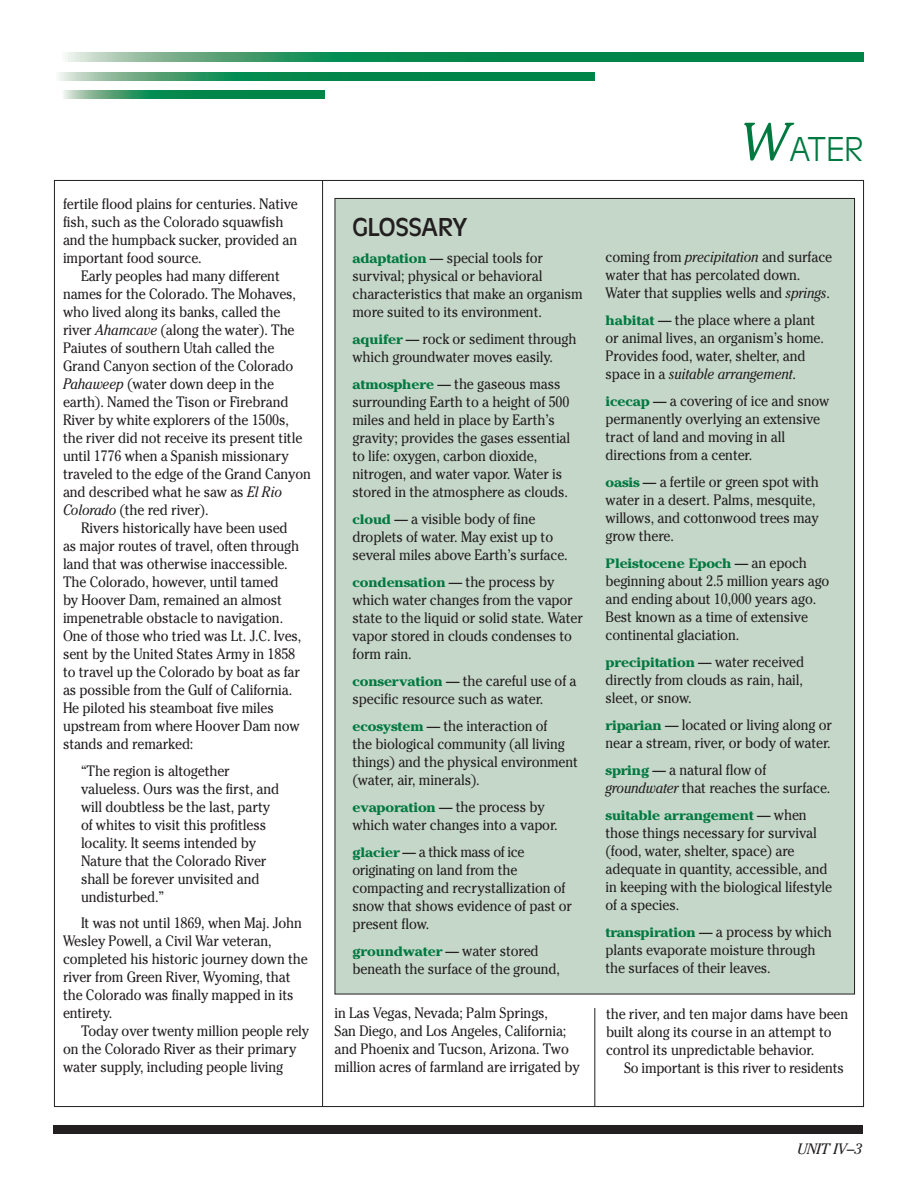
<style>
.page{position:relative;width:918px;height:1188px;background:#fff}
.page>*{position:absolute;margin:0;border:0;box-sizing:border-box;transform-origin:0 0}
.t1{font:300 36px "Antique Oli T";color:#007940}
.t2{font:27px "Antique Oli T";letter-spacing:-.01em;color:#231f20}
.t3{font:15px/18px "Cheltenham";letter-spacing:-.01em;color:#231f20;scale:.9 1}
.t4{font:italic 15px "Cheltenham";letter-spacing:-.01em;color:#231f20}
.t5{font:700 13.5px "Cheltenham";letter-spacing:-.01em;color:#007940;scale:1.11 1}
.s1{font-style:italic}
.s2{font-family:"ITC Stone Informal";font-weight:400;font-style:italic;font-size:54px}
.s3{font-weight:700;font-size:13.5px;color:#007940}
.s4{font-weight:400;font-size:15px;color:#231f20}
</style>
<div class="page">
<div style="left:53px;top:1125px;width:810px;height:9px;background:#231f20"></div>
<hr style="left:322px;top:180px;width:1px;height:927px;background:#231f20">
<svg style="left:65px;top:52px;width:799px;height:10px;background:#26935f"></svg>
<svg style="left:58px;top:72px;width:536px;height:9px;background:#25935e"></svg>
<svg style="left:63px;top:90px;width:261px;height:9px;background:#25935e"></svg>
<div style="left:335px;top:198px;width:520px;height:796px;background:#c5d7c9"></div>
<hr style="left:594px;top:1008px;width:1px;height:99px;background:#231f20">
<p class="t3" style="left:63px;top:195px;width:263px">fertile flood plains for centuries. Native fish, such as the Colorado squawfish and the humpback sucker, provided an important food source.</p>
<p class="t3" style="left:81px;top:267px;width:222px">Early peoples had many different</p>
<p class="t3" style="left:63px;top:285px;width:261px">names for the Colorado. The Mohaves,</p>
<p class="t3" style="left:63px;top:303px;width:243px">who lived along its banks, called the</p>
<p class="t3" style="left:63px;top:321px;width:259px">river <span class="s1">Ahamcave</span> (along the water). The</p>
<p class="t3" style="left:63px;top:339px;width:236px">Paiutes of southern Utah called the</p>
<p class="t3" style="left:63px;top:357px;width:258px">Grand Canyon section of the Colorado</p>
<p class="t3" style="left:63px;top:375px;width:236px"><span class="s1">Pahaweep</span> (water down deep in the</p>
<p class="t3" style="left:63px;top:393px;width:252px">earth). Named the Tison or Firebrand</p>
<p class="t3" style="left:63px;top:411px;width:253px">River by white explorers of the 1500s,</p>
<p class="t3" style="left:63px;top:429px;width:267px">the river did not receive its present title</p>
<p class="t3" style="left:63px;top:447px;width:252px">until 1776 when a Spanish missionary</p>
<p class="t3" style="left:63px;top:465px;width:277px">traveled to the edge of the Grand Canyon</p>
<p class="t3" style="left:63px;top:483px;width:245px">and described what he saw as <span class="s1">El Rio</span></p>
<p class="t3" style="left:63px;top:501px;width:163px"><span class="s1">Colorado</span> (the red river).</p>
<p class="t3" style="left:81px;top:519px;width:231px">Rivers historically have been used</p>
<p class="t3" style="left:63px;top:537px;width:264px">as major routes of travel, often through</p>
<p class="t3" style="left:63px;top:555px;width:251px">land that was otherwise inaccessible.</p>
<p class="t3" style="left:63px;top:573px;width:241px">The Colorado, however, until tamed</p>
<p class="t3" style="left:63px;top:591px;width:245px">by Hoover Dam, remained an almost</p>
<p class="t3" style="left:63px;top:609px;width:246px">impenetrable obstacle to navigation.</p>
<p class="t3" style="left:63px;top:627px;width:266px">One of those who tried was Lt. J.C. Ives,</p>
<p class="t3" style="left:63px;top:645px;width:260px">sent by the United States Army in 1858</p>
<p class="t3" style="left:63px;top:663px;width:265px">to travel up the Colorado by boat as far</p>
<p class="t3" style="left:63px;top:681px;width:256px">as possible from the Gulf of California.</p>
<p class="t3" style="left:63px;top:699px;width:236px">He piloted his steamboat five miles</p>
<p class="t3" style="left:63px;top:717px;width:265px">upstream from where Hoover Dam now</p>
<p class="t3" style="left:63px;top:735px;width:146px">stands and remarked:</p>
<p class="t3" style="left:81px;top:761px;width:222px">“The region is altogether valueless. Ours was the first, and will doubtless be the last, party of whites to visit this profitless locality. It seems intended by<br>Nature that the Colorado River shall be forever unvisited and undisturbed.”</p>
<p class="t3" style="left:63px;top:914px;width:274px;text-indent:18px">It was not until 1869, when Maj. John<br>Wesley Powell, a Civil War veteran, completed his historic journey down the river from Green River, Wyoming, that the Colorado was finally mapped in its entirety.</p>
<p class="t3" style="left:63px;top:1022px;width:275px;text-indent:18px">Today over twenty million people rely on the Colorado River as their primary water supply, including people living</p>
<h1 class="t1" style="left:740px;top:130px;width:125px"><span class="s2">W</span>ATER</h1>
<h2 class="t2" style="left:352px;top:212px;width:117px">GLOSSARY</h2>
<p class="t3" style="left:352px;top:249px;width:257px"><span class="s3">adaptation</span> — special tools for survival; physical or behavioral characteristics that make an organism more suited to its environment.</p>
<p class="t3" style="left:352px;top:330px;width:250px"><span class="s3">aquifer</span> — rock or sediment through which groundwater moves easily.</p>
<p class="t3" style="left:352px;top:375px;width:244px"><span class="s3">atmosphere</span> — the gaseous mass surrounding Earth to a height of 500 miles and held in place by Earth’s gravity; provides the gases essential to life: oxygen, carbon dioxide, nitrogen, and water vapor. Water is stored in the atmosphere as clouds.</p>
<p class="t3" style="left:352px;top:510px;width:241px"><span class="s3">cloud</span> — a visible body of fine droplets of water. May exist up to several miles above Earth’s surface.</p>
<p class="t3" style="left:352px;top:573px;width:258px"><span class="s3">condensation</span> — the process by which water changes from the vapor state to the liquid or solid state. Water vapor stored in clouds condenses to form rain.</p>
<p class="t3" style="left:352px;top:672px;width:251px"><span class="s3">conservation</span> — the careful use of a specific resource such as water.</p>
<p class="t3" style="left:352px;top:717px;width:252px"><span class="s3">ecosystem</span> — the interaction of<br>the biological community (all living things) and the physical environment (water, air, minerals).</p>
<p class="t3" style="left:352px;top:798px;width:229px"><span class="s3">evaporation</span> — the process by which water changes into a vapor.</p>
<p class="t3" style="left:352px;top:843px;width:246px"><span class="s3">glacier</span> — a thick mass of ice originating on land from the compacting and recrystallization of snow that shows evidence of past or present flow.</p>
<p class="t3" style="left:352px;top:942px;width:232px"><span class="s3">groundwater</span> — water stored beneath the surface of the ground,</p>
<p class="t3" style="left:606px;top:248px;width:253px">coming from <span class="s1">precipitation</span> and surface water that has percolated down.<br>Water that supplies wells and <span class="s1">springs</span>.</p>
<p class="t3" style="left:606px;top:311px;width:244px"><span class="s3">habitat</span> — the place where a plant or animal lives, an organism’s home.<br>Provides food, water, shelter, and space in a <span class="s1">suitable arrangement</span>.</p>
<p class="t3" style="left:606px;top:392px;width:250px"><span class="s3">icecap</span> — a covering of ice and snow permanently overlying an extensive tract of land and moving in all directions from a center.</p>
<p class="t3" style="left:606px;top:473px;width:239px"><span class="s3">oasis</span> — a fertile or green spot with water in a desert. Palms, mesquite, willows, and cottonwood trees may grow there.</p>
<p class="t5" style="left:606px;top:556px;width:183px">Pleistocene Epoch <span class="s4">— an epoch</span></p>
<p class="t3" style="left:606px;top:572px;width:250px">beginning about 2.5 million years ago and ending about 10,000 years ago.<br>Best known as a time of extensive continental glaciation.</p>
<p class="t3" style="left:606px;top:653px;width:222px;text-align:justify"><span class="s3">precipitation</span> — water received directly from clouds as rain, hail, sleet, or snow.</p>
<p class="t3" style="left:606px;top:716px;width:253px"><span class="s3">riparian</span> — located or living along or near a stream, river, or body of water.</p>
<p class="t3" style="left:606px;top:761px;width:251px"><span class="s3">spring</span> — a natural flow of <span class="s1">groundwater</span> that reaches the surface.</p>
<p class="t5" style="left:606px;top:808px;width:183px">suitable arrangement <span class="s4">— when</span></p>
<p class="t3" style="left:606px;top:824px;width:253px">those things necessary for survival (food, water, shelter, space) are adequate in quantity, accessible, and in keeping with the biological lifestyle of a species.</p>
<p class="t3" style="left:606px;top:923px;width:253px"><span class="s3">transpiration</span> — a process by which plants evaporate moisture through the surfaces of their leaves.</p>
<p class="t3" style="left:334px;top:1004px;width:274px">in Las Vegas, Nevada; Palm Springs,<br>San Diego, and Los Angeles, California; and Phoenix and Tucson, Arizona. Two million acres of farmland are irrigated by</p>
<p class="t3" style="left:606px;top:1004px;width:271px">the river, and ten major dams have been built along its course in an attempt to control its unpredictable behavior.</p>
<p class="t3" style="left:624px;top:1058px;width:246px">So important is this river to residents</p>
<p class="t4" style="left:797px;top:1140px;width:66px">UNIT IV–3</p>
</div>
